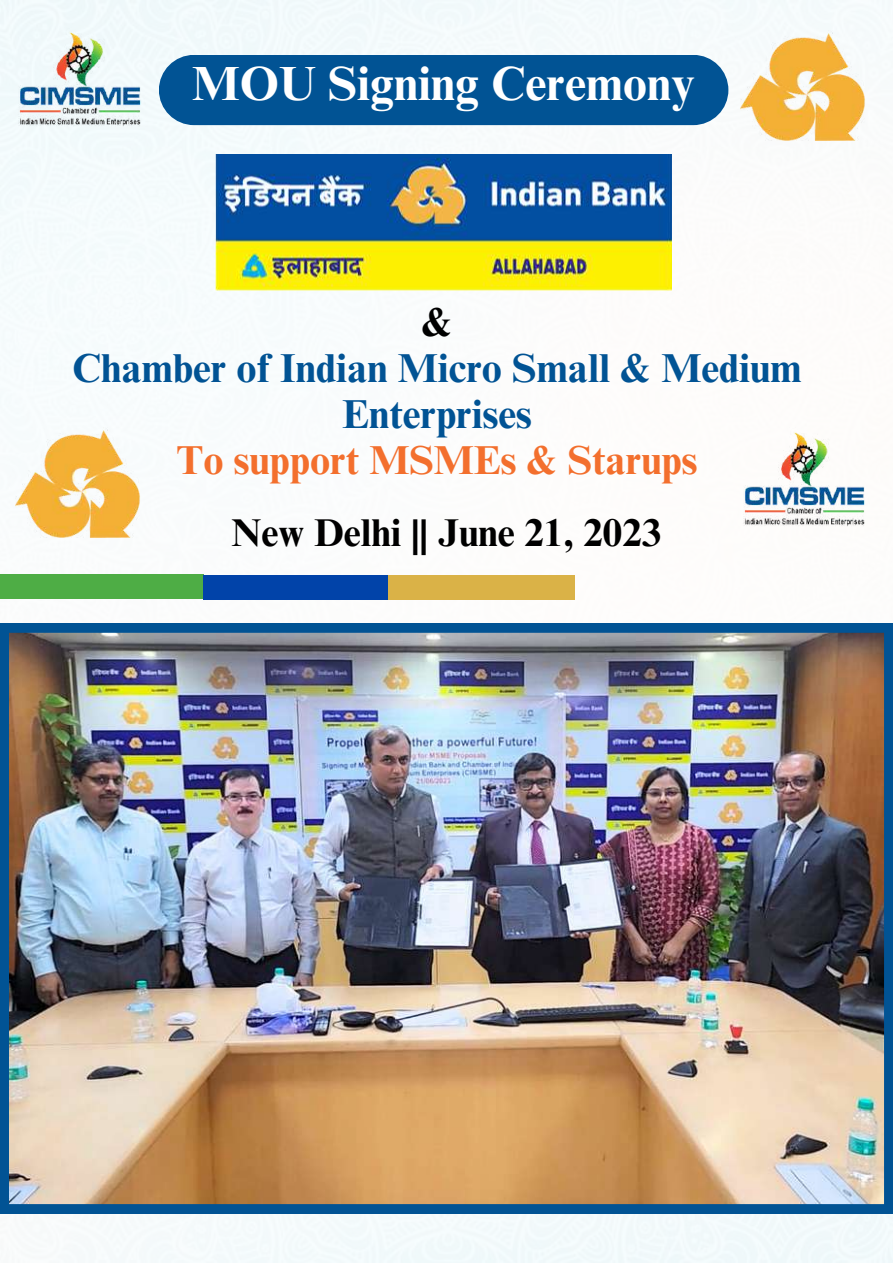
<style>
.page{position:relative;width:893px;height:1264px;background:#fff}
.page>*{position:absolute;margin:0;border:0;box-sizing:border-box;transform-origin:0 0}
.t1{font:700 48px "Times NRMT Pro";color:#fff}
.t2{font:700 40.35px/46px "Times NRMT Pro";color:#015394;text-align:center}
.t3{font:700 40.35px "Times NRMT Pro";color:#f36f2d}
.t4{font:700 40.35px "Times NRMT Pro";color:#000}
.t5{font:700 38.7px "Times NRMT Pro";color:#000}
</style>
<div class="page">
<img style="left:0;top:0;width:892px;height:1262px">
<div style="left:159px;top:55px;width:569px;height:70px;background:#015394;border-radius:35px"></div>
<img style="left:13px;top:28px;width:132px;height:99px">
<img style="left:737px;top:427px;width:132px;height:99px">
<img style="left:216px;top:154px;width:455px;height:136px">
<img style="left:16px;top:427px;width:126px;height:111px">
<img style="left:740px;top:30px;width:126px;height:111px">
<img style="left:0;top:623px;width:892px;height:589px">
<div style="left:0;top:574px;width:203px;height:24px;background:#4ead45"></div>
<div style="left:203px;top:575px;width:187px;height:24px;background:#0143a9"></div>
<div style="left:388px;top:575px;width:187px;height:24px;background:#dab247"></div>
<p class="t1" style="left:192px;top:65px;width:504px">MOU Signing Ceremony</p>
<p class="t4" style="left:421px;top:307px;width:33px">&amp;</p>
<p class="t2" style="left:72px;top:350px;width:730px">Chamber of Indian Micro Small &amp; Medium<br>Enterprises</p>
<p class="t3" style="left:176px;top:445px;width:522px">To support MSMEs &amp; Starups</p>
<p class="t5" style="left:231px;top:518px;width:431px">New Delhi || June 21, 2023</p>
</div>
